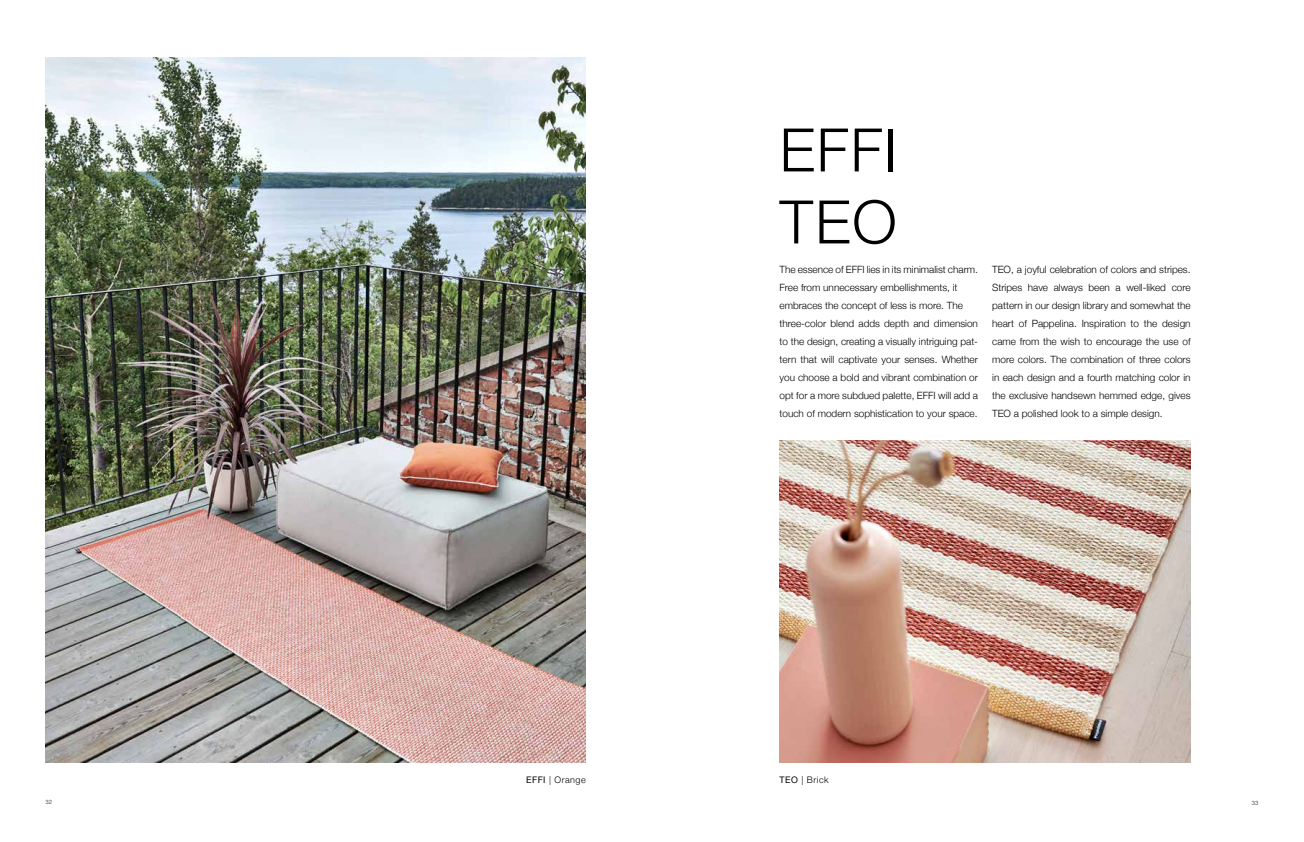
<style>
.page{position:relative;width:1304px;height:842px;background:#fff}
.page>*{position:absolute;margin:0;border:0;box-sizing:border-box;transform-origin:0 0}
.t1{font:300 60px/72px "Helvetica Neue";letter-spacing:.025em;color:#000}
.t2{font:300 10px/18px "Helvetica Neue";color:#000}
.t3{font:300 9px "Helvetica Neue";letter-spacing:.065em;color:#000}
.t4{font:6px "Helvetica Neue";color:#575756}
.s1{font-weight:400}
</style>
<div class="page">
<img style="left:45px;top:57px;width:541px;height:705px">
<img style="left:780px;top:441px;width:411px;height:321px">
<h1 class="t1" style="left:780px;top:110px;width:119px">EFFI<br>TEO</h1>
<p class="t3" style="left:526px;top:772px;width:61px"><span class="s1">EFFI</span> | Orange</p>
<p class="t2" style="left:780px;top:260px;width:200px">The essence of EFFI lies in its minimalist charm.<br>Free from unnecessary embellishments, it embraces the concept of less is more. The three-color blend adds depth and dimension to the design, creating a visually intriguing pat&shy;tern that will captivate your senses. Whether you choose a bold and vibrant combination or opt for a more subdued palette, EFFI will add a touch of modern sophistication to your space.</p>
<p class="t2" style="left:992px;top:260px;width:200px;text-align:justify">TEO, a joyful celebration of colors and stripes.<br>Stripes have always been a well-liked core pattern in our design library and somewhat the heart of Pappelina. Inspiration to the design came from the wish to encourage the use of more colors. The combination of three colors in each design and a fourth matching color in the exclusive handsewn hemmed edge, gives TEO a polished look to a simple design.</p>
<p class="t3" style="left:780px;top:772px;width:51px"><span class="s1">TEO</span> | Brick</p>
<p class="t4" style="left:45px;top:797px;width:8px">32</p>
<p class="t4" style="left:1252px;top:798px;width:8px">33</p>
</div>
